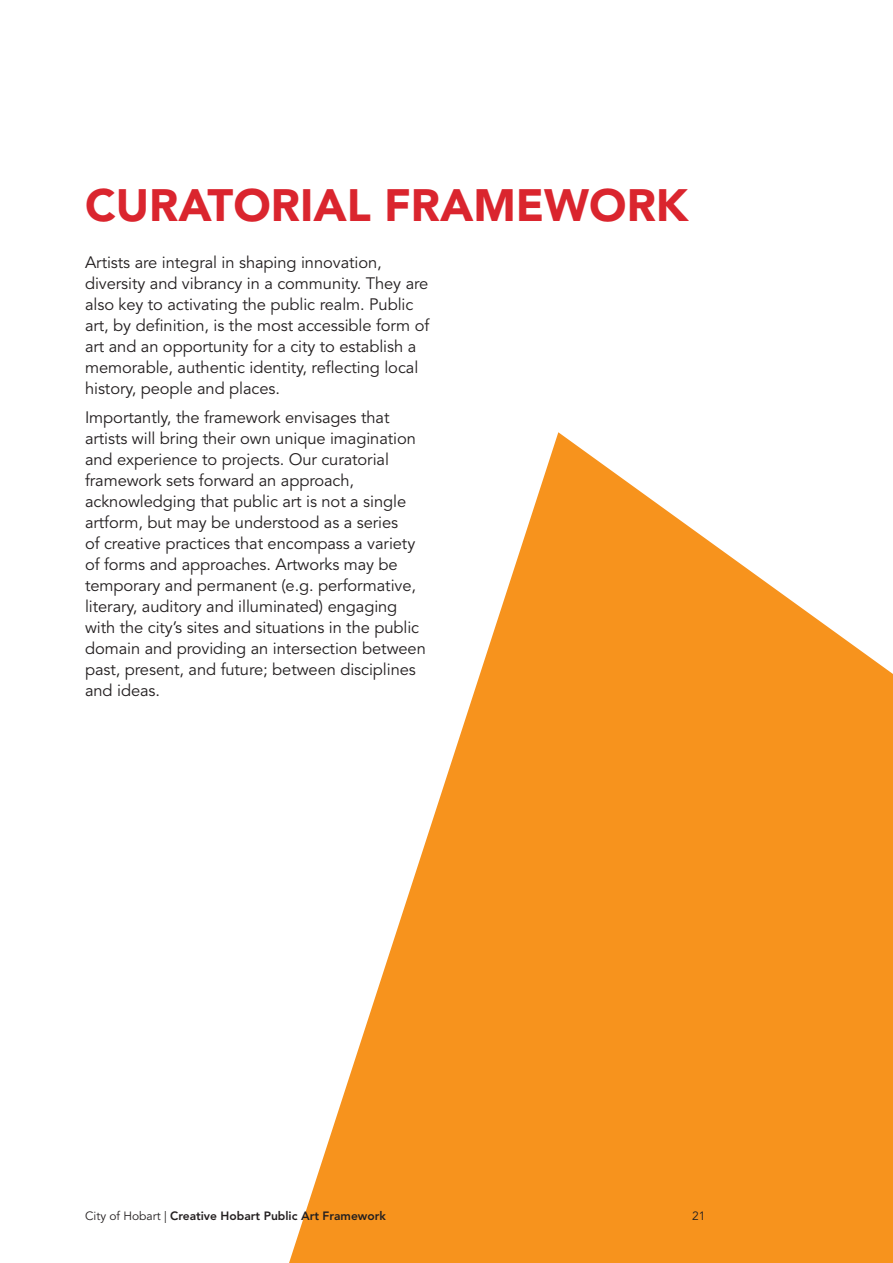
<style>
.page{position:relative;width:893px;height:1263px;background:#fff}
.page>*{position:absolute;margin:0;border:0;box-sizing:border-box;transform-origin:0 0}
.Chapter_Headline{font:900 45px "Avenir LT Std";color:#da252e}
.Copy{font:16.5px/21px "Avenir LT Std";letter-spacing:-.005em;color:#231f20}
.t1{font:800 12px "Avenir LT Std";color:#231f20}
.t2{font:12px "Avenir LT Std";color:#231f20}
.s1{font-weight:400}
</style>
<div class="page">
<svg style="left:289px;top:432px;width:604px;height:831px;fill:#f7931d"></svg>
<p class="Chapter_Headline" style="left:85px;top:178px;width:605px">CURATORIAL FRAMEWORK</p>
<p class="Copy" style="left:85px;top:252px;width:346px">Artists are integral in shaping innovation, diversity and vibrancy in a community. They are also key to activating the public realm. Public art, by definition, is the most accessible form of art and an opportunity for a city to establish a memorable, authentic identity, reflecting local history, people and places.</p>
<p class="Copy" style="left:85px;top:407px;width:342px">Importantly, the framework envisages that artists will bring their own unique imagination and experience to projects. Our curatorial framework sets forward an approach, acknowledging that public art is not a single artform, but may be understood as a series<br>of creative practices that encompass a variety of forms and approaches. Artworks may be temporary and permanent (e.g. performative, literary, auditory and illuminated) engaging with the city’s sites and situations in the public domain and providing an intersection between past, present, and future; between disciplines and ideas.</p>
<p class="t1" style="left:85px;top:1209px;width:302px"><span class="s1">City of Hobart |</span> Creative Hobart Public Art Framework</p>
<p class="t2" style="left:692px;top:1209px;width:15px">21</p>
</div>
